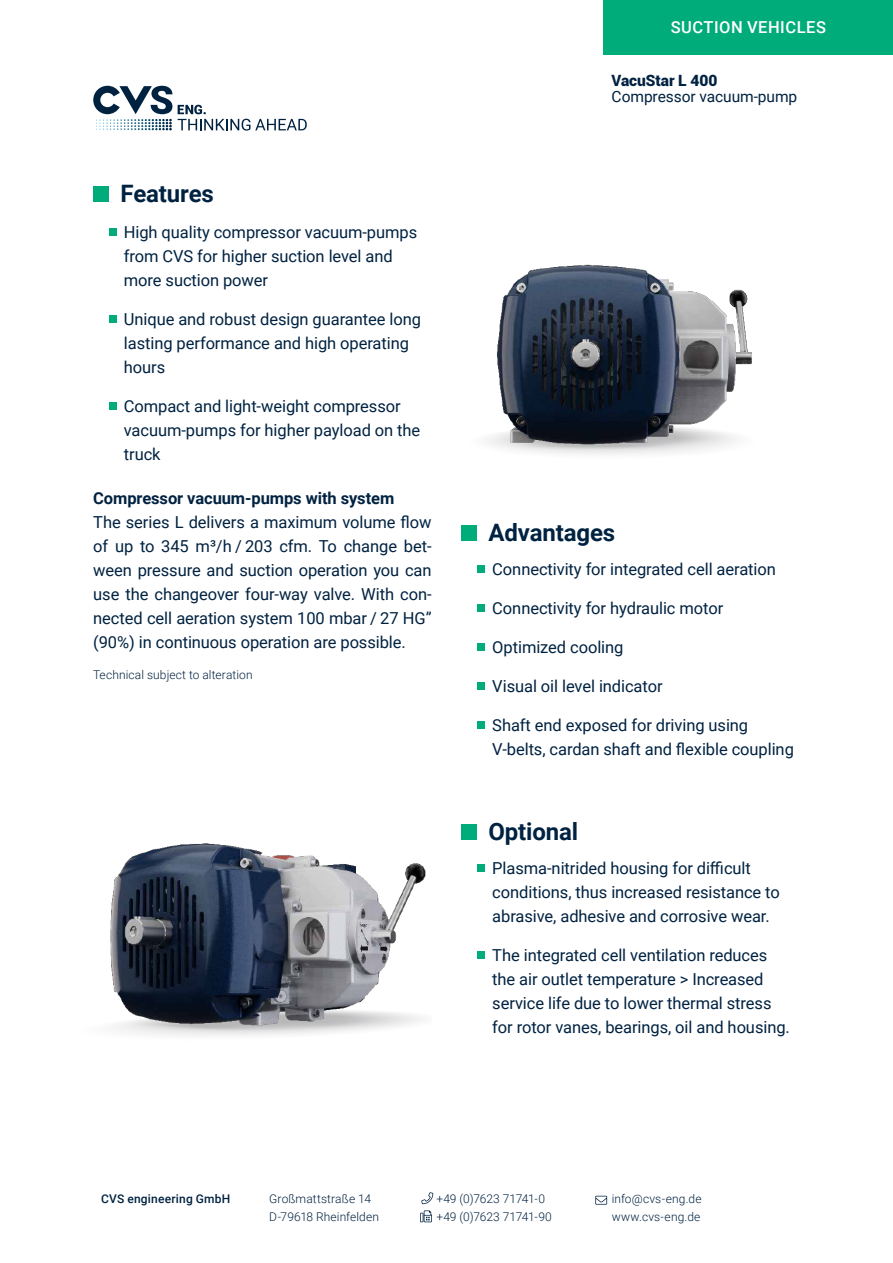
<style>
.page{position:relative;width:893px;height:1263px;background:#fff}
.page>*{position:absolute;margin:0;border:0;box-sizing:border-box;transform-origin:0 0}
.t1{font:700 24px "Roboto";letter-spacing:-.005em;color:#002241}
.t2{font:16.5px/24px "Roboto";letter-spacing:-.005em;color:#002241}
.t3{font:700 16.5px "Roboto";letter-spacing:-.005em;color:#002241}
.t4{font:500 16.5px "Roboto";letter-spacing:.03em;color:#fff}
.t5{font:15.6px "Roboto";letter-spacing:-.005em;color:#002241}
.t6{font:900 15.6px "Roboto";letter-spacing:-.005em;color:#002241}
.t7{font:300 12px/18px "Roboto";letter-spacing:.01em;color:#002241}
.t8{font:500 12px "Roboto";letter-spacing:.02em;color:#002241}
</style>
<div class="page">
<div style="left:604px;top:0;width:289px;height:54px;background:#00ac79"></div>
<div style="left:94px;top:186px;width:15px;height:15px;background:#00ac79"></div>
<div style="left:461px;top:525px;width:16px;height:15px;background:#00ac79"></div>
<svg style="left:421px;top:1192px;width:12px;height:12px"></svg>
<svg style="left:420px;top:1210px;width:12px;height:12px"></svg>
<svg style="left:595px;top:1196px;width:12px;height:8px"></svg>
<svg style="left:178px;top:105px;width:129px;height:26px"></svg>
<svg style="left:93px;top:86px;width:79px;height:44px"></svg>
<img style="left:488px;top:264px;width:264px;height:191px">
<div style="left:461px;top:824px;width:16px;height:15px;background:#00ac79"></div>
<img style="left:110px;top:843px;width:316px;height:193px">
<div style="left:109px;top:228px;width:8px;height:8px;background:#00ac79"></div>
<div style="left:109px;top:315px;width:8px;height:8px;background:#00ac79"></div>
<div style="left:109px;top:402px;width:8px;height:8px;background:#00ac79"></div>
<div style="left:477px;top:565px;width:8px;height:8px;background:#00ac79"></div>
<div style="left:477px;top:604px;width:8px;height:8px;background:#00ac79"></div>
<div style="left:477px;top:643px;width:8px;height:8px;background:#00ac79"></div>
<div style="left:477px;top:682px;width:8px;height:8px;background:#00ac79"></div>
<div style="left:477px;top:721px;width:8px;height:8px;background:#00ac79"></div>
<div style="left:477px;top:864px;width:8px;height:7px;background:#00ac79"></div>
<div style="left:477px;top:951px;width:8px;height:7px;background:#00ac79"></div>
<p class="t4" style="left:671px;top:16px;width:157px">SUCTION VEHICLES</p>
<h1 class="t1" style="left:121px;top:177px;width:95px">Features</h1>
<p class="t2" style="left:124px;top:219px;width:295px">High quality compressor vacuum-pumps from CVS for higher suction level and more suction power</p>
<p class="t2" style="left:124px;top:306px;width:299px">Unique and robust design guarantee long lasting performance and high operating hours</p>
<p class="t2" style="left:124px;top:393px;width:298px">Compact and light-weight compressor vacuum-pumps for higher payload on the truck</p>
<p class="t3" style="left:93px;top:486px;width:303px">Compressor vacuum-pumps with system</p>
<p class="t2" style="left:93px;top:509px;width:340px;text-align:justify">The series L delivers a maximum volume flow of up to 345 m³/h / 203 cfm. To change bet&shy;ween pressure and suction operation you can use the changeover four-way valve. With con&shy;nected cell aeration system 100 mbar / 27 HG” (90%) in continuous operation are possible.</p>
<p class="t7" style="left:93px;top:665px;width:161px">Technical subject to alteration</p>
<p class="t6" style="left:612px;top:70px;width:107px">VacuStar L 400</p>
<p class="t5" style="left:612px;top:86px;width:187px">Compressor vacuum-pump</p>
<h1 class="t1" style="left:488px;top:516px;width:128px">Advantages</h1>
<p class="t2" style="left:492px;top:556px;width:285px">Connectivity for integrated cell aeration</p>
<p class="t2" style="left:492px;top:595px;width:232px">Connectivity for hydraulic motor</p>
<p class="t2" style="left:492px;top:634px;width:133px">Optimized cooling</p>
<p class="t2" style="left:492px;top:673px;width:172px">Visual oil level indicator</p>
<p class="t2" style="left:492px;top:712px;width:303px">Shaft end exposed for driving using<br>V-belts, cardan shaft and flexible coupling</p>
<h1 class="t1" style="left:488px;top:814px;width:91px">Optional</h1>
<p class="t2" style="left:492px;top:855px;width:289px">Plasma-nitrided housing for difficult conditions, thus increased resistance to abrasive, adhesive and corrosive wear.</p>
<p class="t2" style="left:492px;top:942px;width:299px">The integrated cell ventilation reduces the air outlet temperature &gt; Increased service life due to lower thermal stress for rotor vanes, bearings, oil and housing.</p>
<p class="t8" style="left:101px;top:1190px;width:131px">CVS engineering GmbH</p>
<p class="t7" style="left:436px;top:1189px;width:117px">+49 (0)7623 71741-0 +49 (0)7623 71741-90</p>
<p class="t7" style="left:612px;top:1189px;width:91px">info@cvs-eng.de www.cvs-eng.de</p>
<p class="t7" style="left:269px;top:1189px;width:111px">Großmattstraße 14<br>D-79618 Rheinfelden</p>
</div>
